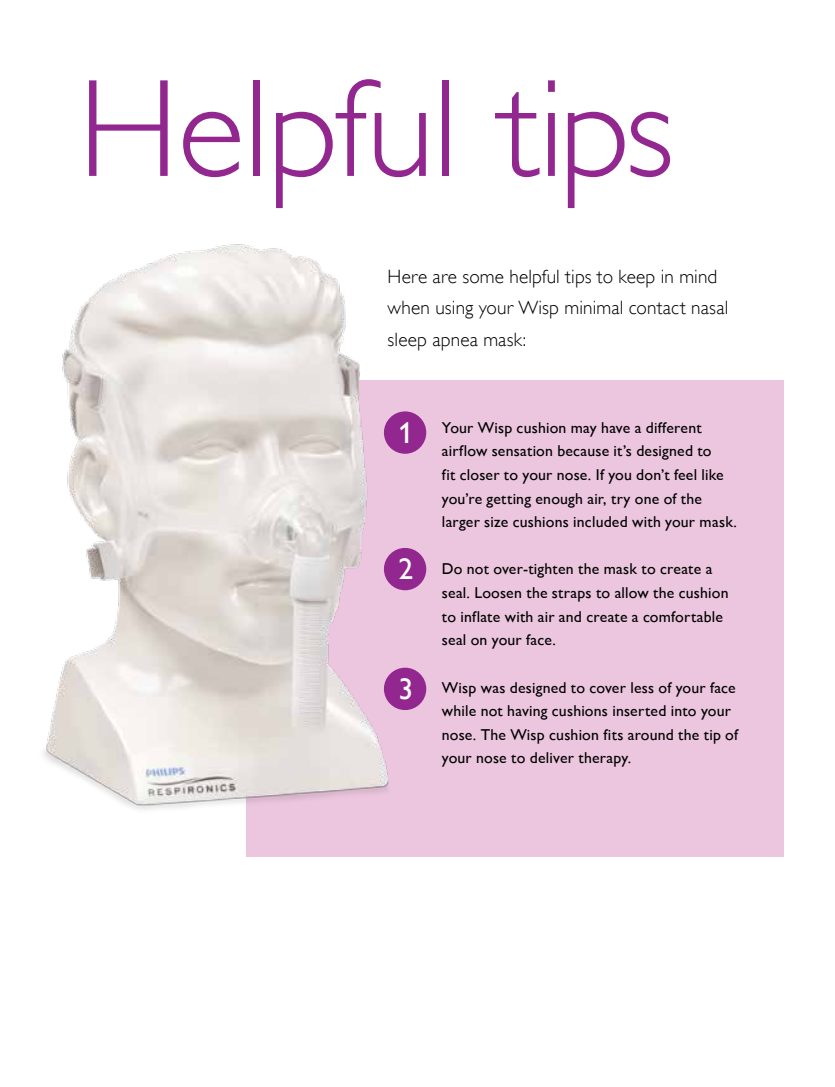
<style>
.page{position:relative;width:835px;height:1087px;background:#fff}
.page>*{position:absolute;margin:0;border:0;box-sizing:border-box;transform-origin:0 0}
.t1{font:300 140px "Gill Sans";letter-spacing:-.015em;color:#92278f}
.t2{font:29.75px "Gill Alt One";color:#fff}
.t3{font:300 19.25px/31.5px "Gill Alt One";letter-spacing:.01em;color:#000}
.t4{font:15.75px/23.6px "Gill Sans";letter-spacing:.01em;color:#000}
</style>
<div class="page">
<div style="left:246px;top:380px;width:538px;height:477px;background:#ebc6de"></div>
<img style="left:43px;top:244px;width:360px;height:566px">
<div style="left:384px;top:411px;width:42px;height:43px;background:#92278f;border-radius:50%"></div>
<div style="left:384px;top:548px;width:42px;height:42px;background:#92278f;border-radius:50%"></div>
<div style="left:384px;top:668px;width:42px;height:42px;background:#92278f;border-radius:50%"></div>
<h1 class="t1" style="left:78px;top:20px;width:598px">Helpful tips</h1>
<p class="t3" style="left:388px;top:260px;width:342px">Here are some helpful tips to keep in mind when using your Wisp minimal contact nasal sleep apnea mask:</p>
<h2 class="t2" style="left:398px;top:415px;width:16px">1</h2>
<h2 class="t2" style="left:398px;top:552px;width:16px">2</h2>
<h2 class="t2" style="left:398px;top:671px;width:16px">3</h2>
<p class="t4" style="left:442px;top:415px;width:296px">Your Wisp cushion may have a different airflow sensation because it’s designed to<br>fit closer to your nose. If you don’t feel like you’re getting enough air, try one of the larger size cushions included with your mask.</p>
<p class="t4" style="left:442px;top:557px;width:288px">Do not over-tighten the mask to create a seal. Loosen the straps to allow the cushion to inflate with air and create a comfortable seal on your face.</p>
<p class="t4" style="left:442px;top:675px;width:298px">Wisp was designed to cover less of your face while not having cushions inserted into your nose. The Wisp cushion fits around the tip of your nose to deliver therapy.</p>
</div>
